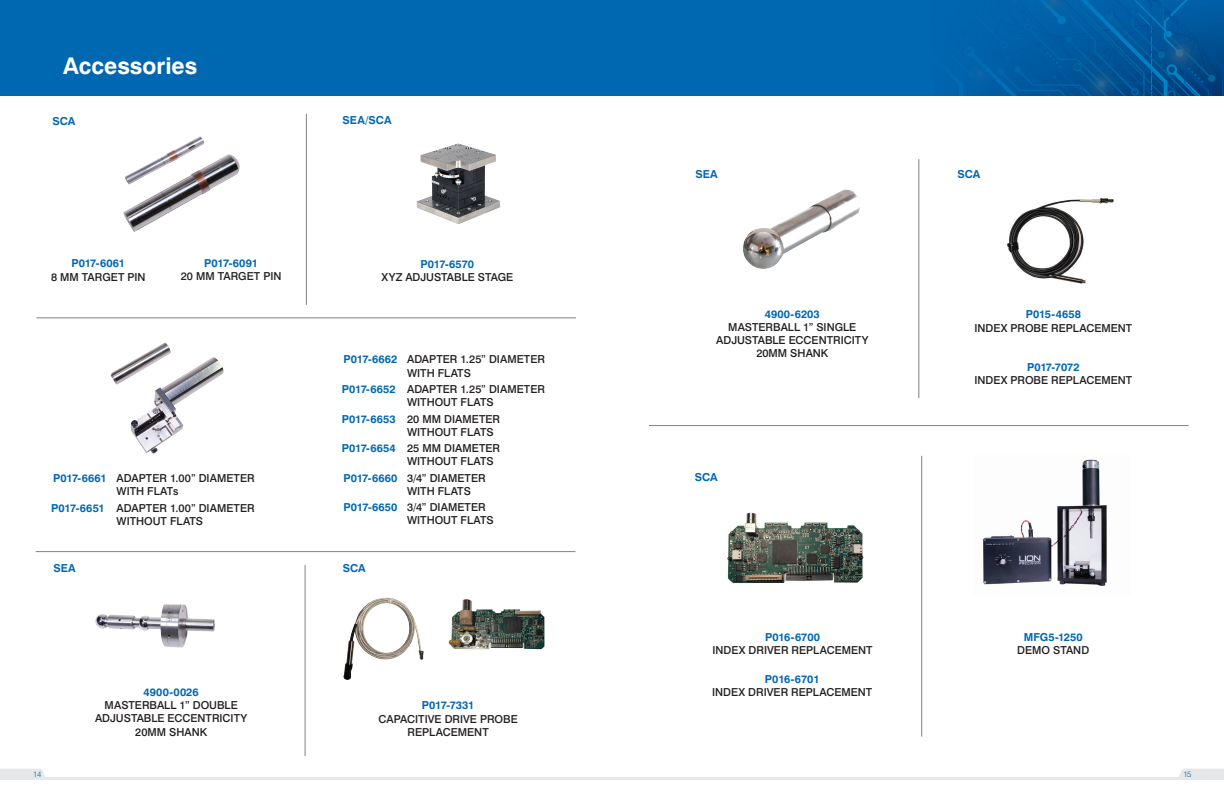
<style>
.page{position:relative;width:1224px;height:792px;background:#fff}
.page>*{position:absolute;margin:0;border:0;box-sizing:border-box;transform-origin:0 0}
.Parts_Tables_Content{font:700 23px "Swiss 721 BT";color:#fff}
.Parts_Tables_Content-2{font:500 11px/13.2px "Swiss 721 BT";color:#231f20}
.Parts_Tables_Content-3{font:700 11px "Swiss 721 BT";color:#0067b1}
.t1{font:300 8px "Swiss 721 BT";color:#0067b1}
.s1{font-weight:700;font-size:8px}
</style>
<div class="page">
<div style="left:0;top:0;width:1224px;height:95px;background:#0067b1"></div>
<svg style="left:833px;top:0;width:391px;height:96px"></svg>
<svg style="left:1178px;top:769px;width:46px;height:9px"></svg>
<svg style="left:0;top:769px;width:46px;height:9px"></svg>
<hr style="left:0;top:778px;width:1224px;height:2px;background:#e6e7e9">
<img style="left:123px;top:136px;width:117px;height:96px">
<img style="left:95px;top:604px;width:120px;height:44px">
<img style="left:416px;top:143px;width:84px;height:81px">
<hr style="left:306px;top:114px;width:1px;height:191px;background:#808285">
<hr style="left:36px;top:551px;width:539px;height:1px;background:#808285">
<img style="left:343px;top:597px;width:81px;height:83px">
<img style="left:448px;top:599px;width:97px;height:51px">
<hr style="left:36px;top:318px;width:540px;height:1px;background:#808285">
<img style="left:110px;top:342px;width:114px;height:112px">
<hr style="left:305px;top:565px;width:1px;height:191px;background:#808285">
<img style="left:983px;top:459px;width:124px;height:127px">
<img style="left:1007px;top:198px;width:107px;height:86px">
<img style="left:727px;top:512px;width:137px;height:72px">
<img style="left:743px;top:189px;width:117px;height:80px">
<hr style="left:919px;top:159px;width:1px;height:239px;background:#808285">
<hr style="left:649px;top:425px;width:540px;height:1px;background:#808285">
<hr style="left:922px;top:456px;width:1px;height:281px;background:#808285">
<p class="Parts_Tables_Content" style="left:63px;top:51px;width:136px">Accessories</p>
<p class="Parts_Tables_Content-3" style="left:52px;top:114px;width:24px">SCA</p>
<p class="Parts_Tables_Content-3" style="left:343px;top:113px;width:50px">SEA/SCA</p>
<p class="Parts_Tables_Content-3" style="left:71px;top:257px;width:55px">P017-6061</p>
<p class="Parts_Tables_Content-2" style="left:51px;top:270px;width:96px">8 MM TARGET PIN</p>
<p class="Parts_Tables_Content-3" style="left:204px;top:256px;width:55px">P017-6091</p>
<p class="Parts_Tables_Content-2" style="left:181px;top:269px;width:102px">20 MM TARGET PIN</p>
<p class="Parts_Tables_Content-3" style="left:53px;top:472px;width:55px">P017-6661</p>
<p class="Parts_Tables_Content-2" style="left:117px;top:472px;width:140px">ADAPTER 1.00” DIAMETER<br>WITH FLAT<span class="s1">S</span></p>
<p class="Parts_Tables_Content-3" style="left:51px;top:501px;width:55px">P017-6651</p>
<p class="Parts_Tables_Content-2" style="left:117px;top:501px;width:140px">ADAPTER 1.00” DIAMETER<br>WITHOUT FLATS</p>
<p class="Parts_Tables_Content-3" style="left:421px;top:257px;width:55px">P017-6570</p>
<p class="Parts_Tables_Content-2" style="left:381px;top:270px;width:133px">XYZ ADJUSTABLE STAGE</p>
<p class="Parts_Tables_Content-3" style="left:344px;top:353px;width:55px">P017-6662</p>
<p class="Parts_Tables_Content-2" style="left:407px;top:353px;width:139px">ADAPTER 1.25” DIAMETER</p>
<p class="Parts_Tables_Content-2" style="left:407px;top:366px;width:65px">WITH FLATS</p>
<p class="Parts_Tables_Content-3" style="left:342px;top:382px;width:55px">P017-6652</p>
<p class="Parts_Tables_Content-2" style="left:407px;top:382px;width:139px">ADAPTER 1.25” DIAMETER</p>
<p class="Parts_Tables_Content-2" style="left:407px;top:396px;width:88px">WITHOUT FLATS</p>
<p class="Parts_Tables_Content-3" style="left:342px;top:412px;width:55px">P017-6653</p>
<p class="Parts_Tables_Content-2" style="left:407px;top:412px;width:94px">20 MM DIAMETER<br>WITHOUT FLATS</p>
<p class="Parts_Tables_Content-3" style="left:342px;top:442px;width:56px">P017-6654</p>
<p class="Parts_Tables_Content-2" style="left:407px;top:442px;width:94px">25 MM DIAMETER<br>WITHOUT FLATS</p>
<p class="Parts_Tables_Content-3" style="left:343px;top:471px;width:56px">P017-6660</p>
<p class="Parts_Tables_Content-2" style="left:407px;top:471px;width:80px">3/4” DIAMETER<br>WITH FLATS</p>
<p class="Parts_Tables_Content-3" style="left:344px;top:501px;width:55px">P017-6650</p>
<p class="Parts_Tables_Content-2" style="left:407px;top:501px;width:88px">3/4” DIAMETER<br>WITHOUT FLATS</p>
<p class="Parts_Tables_Content-3" style="left:53px;top:561px;width:24px">SEA</p>
<p class="Parts_Tables_Content-3" style="left:343px;top:561px;width:24px">SCA</p>
<p class="Parts_Tables_Content-3" style="left:144px;top:685px;width:57px">4900-0026</p>
<p class="Parts_Tables_Content-2" style="left:95px;top:699px;width:154px;text-align:center">MASTERBALL 1” DOUBLE<br>ADJUSTABLE ECCENTRICITY<br>20MM SHANK</p>
<p class="Parts_Tables_Content-3" style="left:422px;top:699px;width:54px">P017-7331</p>
<p class="Parts_Tables_Content-2" style="left:379px;top:712px;width:141px;text-align:center">CAPACITIVE DRIVE PROBE<br>REPLACEMENT</p>
<p class="Parts_Tables_Content-3" style="left:696px;top:167px;width:24px">SEA</p>
<p class="Parts_Tables_Content-3" style="left:957px;top:167px;width:24px">SCA</p>
<p class="Parts_Tables_Content-3" style="left:765px;top:307px;width:57px">4900-6203</p>
<p class="Parts_Tables_Content-2" style="left:716px;top:320px;width:154px;text-align:center">MASTERBALL 1” SINGLE<br>ADJUSTABLE ECCENTRICITY<br>20MM SHANK</p>
<p class="Parts_Tables_Content-3" style="left:695px;top:471px;width:24px">SCA</p>
<p class="Parts_Tables_Content-3" style="left:765px;top:631px;width:57px">P016-6700</p>
<p class="Parts_Tables_Content-2" style="left:712px;top:644px;width:162px">INDEX DRIVER REPLACEMENT</p>
<p class="Parts_Tables_Content-3" style="left:765px;top:672px;width:56px">P016-6701</p>
<p class="Parts_Tables_Content-2" style="left:712px;top:685px;width:162px">INDEX DRIVER REPLACEMENT</p>
<p class="Parts_Tables_Content-3" style="left:1026px;top:308px;width:57px">P015-4658</p>
<p class="Parts_Tables_Content-2" style="left:974px;top:321px;width:159px">INDEX PROBE REPLACEMENT</p>
<p class="Parts_Tables_Content-3" style="left:1027px;top:360px;width:54px">P017-7072</p>
<p class="Parts_Tables_Content-2" style="left:974px;top:373px;width:159px">INDEX PROBE REPLACEMENT</p>
<p class="Parts_Tables_Content-3" style="left:1024px;top:631px;width:60px">MFG5-1250</p>
<p class="Parts_Tables_Content-2" style="left:1017px;top:644px;width:73px">DEMO STAND</p>
<p class="t1" style="left:33px;top:769px;width:10px">14</p>
<p class="t1" style="left:1183px;top:769px;width:10px">15</p>
</div>
